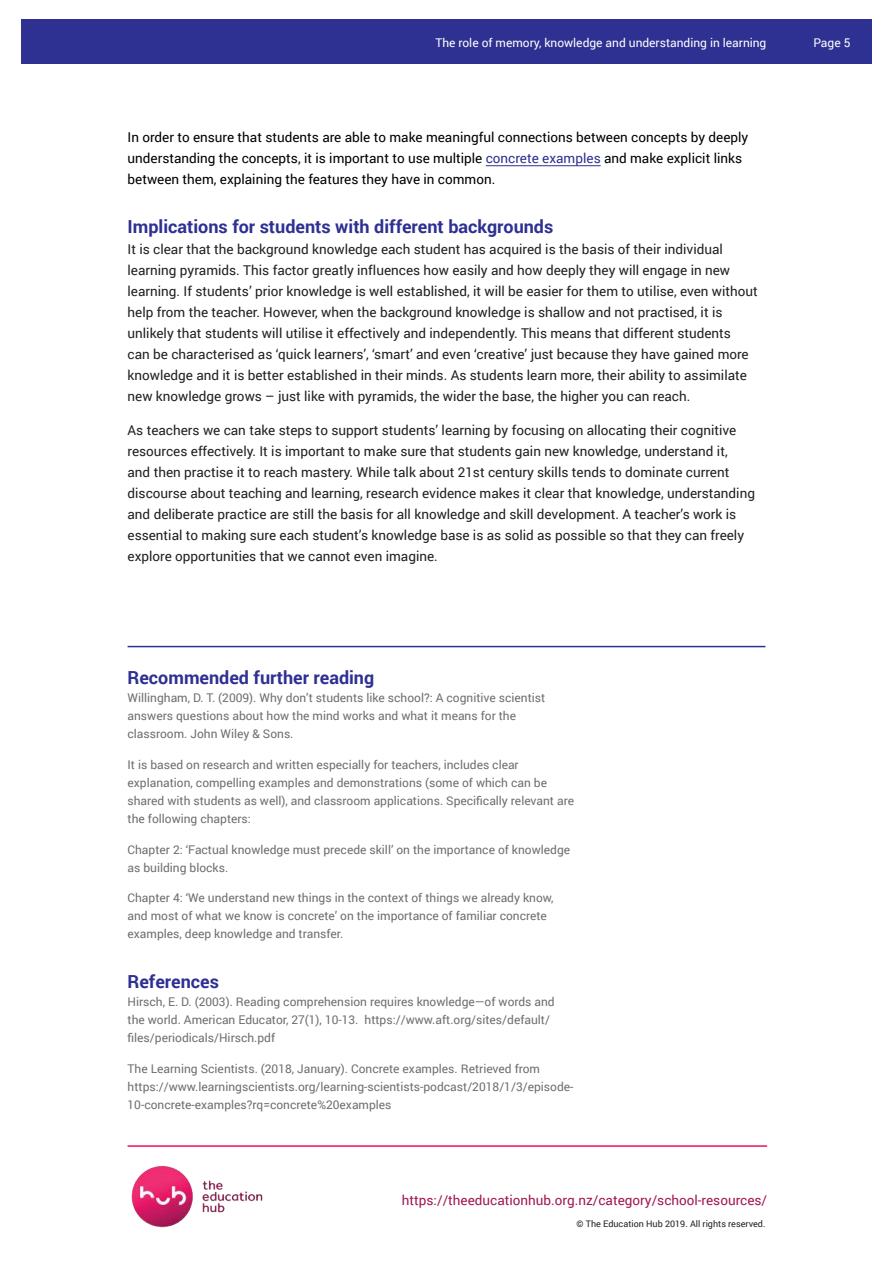
<style>
.page{position:relative;width:893px;height:1263px;background:#fff}
.page>*{position:absolute;margin:0;border:0;box-sizing:border-box;transform-origin:0 0}
.t1{font:700 18px "Roboto";color:#2e3092}
.t2{font:13.5px/21px "Roboto";color:#221f1f}
.t3{font:13.5px/21px "Roboto";color:#000}
.t4{font:13.5px "Roboto";color:#a11651}
.t5{font:12px/18px "Roboto";color:#6c6e70}
.t6{font:12px "Roboto";color:#fff}
.t7{font:9px "Roboto";color:#221f1f}
.s1{color:#2e3092}
</style>
<div class="page">
<img style="left:131px;top:1165px;width:132px;height:63px">
<hr style="left:128px;top:1145px;width:639px;height:2px;background:#ed135a">
<div style="left:21px;top:19px;width:851px;height:45px;background:#2e3092"></div>
<hr style="left:486px;top:165px;width:115px;height:1px;background:#2e3092">
<hr style="left:128px;top:646px;width:637px;height:1px;background:#2e3092">
<p class="t6" style="left:435px;top:37px;width:333px">The role of memory, knowledge and understanding in learning</p>
<p class="t6" style="left:813px;top:37px;width:39px">Page 5</p>
<p class="t3" style="left:128px;top:127px;width:622px">In order to ensure that students are able to make meaningful connections between concepts by deeply understanding the concepts, it is important to use multiple <span class="s1">concrete examples</span> and make explicit links between them, explaining the features they have in common.</p>
<h1 class="t1" style="left:128px;top:219px;width:427px">Implications for students with different backgrounds</h1>
<p class="t2" style="left:128px;top:238px;width:632px">It is clear that the background knowledge each student has acquired is the basis of their individual learning pyramids. This factor greatly influences how easily and how deeply they will engage in new learning. If students’ prior knowledge is well established, it will be easier for them to utilise, even without help from the teacher. However, when the background knowledge is shallow and not practised, it is unlikely that students will utilise it effectively and independently. This means that different students<br>can be characterised as ‘quick learners’, ‘smart’ and even ‘creative’ just because they have gained more knowledge and it is better established in their minds. As students learn more, their ability to assimilate new knowledge grows – just like with pyramids, the wider the base, the higher you can reach.</p>
<p class="t2" style="left:128px;top:421px;width:629px">As teachers we can take steps to support students’ learning by focusing on allocating their cognitive resources effectively. It is important to make sure that students gain new knowledge, understand it,<br>and then practise it to reach mastery. While talk about 21st century skills tends to dominate current discourse about teaching and learning, research evidence makes it clear that knowledge, understanding and deliberate practice are still the basis for all knowledge and skill development. A teacher’s work is essential to making sure each student’s knowledge base is as solid as possible so that they can freely explore opportunities that we cannot even imagine.</p>
<h1 class="t1" style="left:128px;top:670px;width:248px">Recommended further reading</h1>
<p class="t5" style="left:128px;top:688px;width:419px">Willingham, D. T. (2009). Why don’t students like school?: A cognitive scientist answers questions about how the mind works and what it means for the classroom. John Wiley &amp; Sons.฀</p>
<p class="t5" style="left:128px;top:756px;width:448px">It is based on research and written especially for teachers, includes clear explanation, compelling examples and demonstrations (some of which can be shared with students as well), and classroom applications. Specifically relevant are the following chapters:</p>
<p class="t5" style="left:128px;top:841px;width:444px">Chapter 2: ‘Factual knowledge must precede skill’ on the importance of knowledge as building blocks.</p>
<p class="t5" style="left:128px;top:890px;width:428px">Chapter 4: ‘We understand new things in the context of things we already know, and most of what we know is concrete’ on the importance of familiar concrete examples, deep knowledge and transfer.</p>
<h1 class="t1" style="left:128px;top:974px;width:93px">References</h1>
<p class="t5" style="left:128px;top:992px;width:429px">Hirsch, E. D. (2003). Reading comprehension requires knowledge—of words and the world. American Educator, 27(1), 10-13.฀ https://www.aft.org/sites/default/ files/periodicals/Hirsch.pdf</p>
<p class="t5" style="left:128px;top:1059px;width:447px">The Learning Scientists. (2018, January). Concrete examples. Retrieved from https://www.learningscientists.org/learning-scientists-podcast/2018/1/3/episode-<br>10-concrete-examples?rq=concrete%20examples</p>
<p class="t4" style="left:402px;top:1194px;width:367px">https://theeducationhub.org.nz/category/school-resources/</p>
<p class="t7" style="left:577px;top:1220px;width:190px">© The Education Hub 2019. All rights reserved.</p>
</div>
